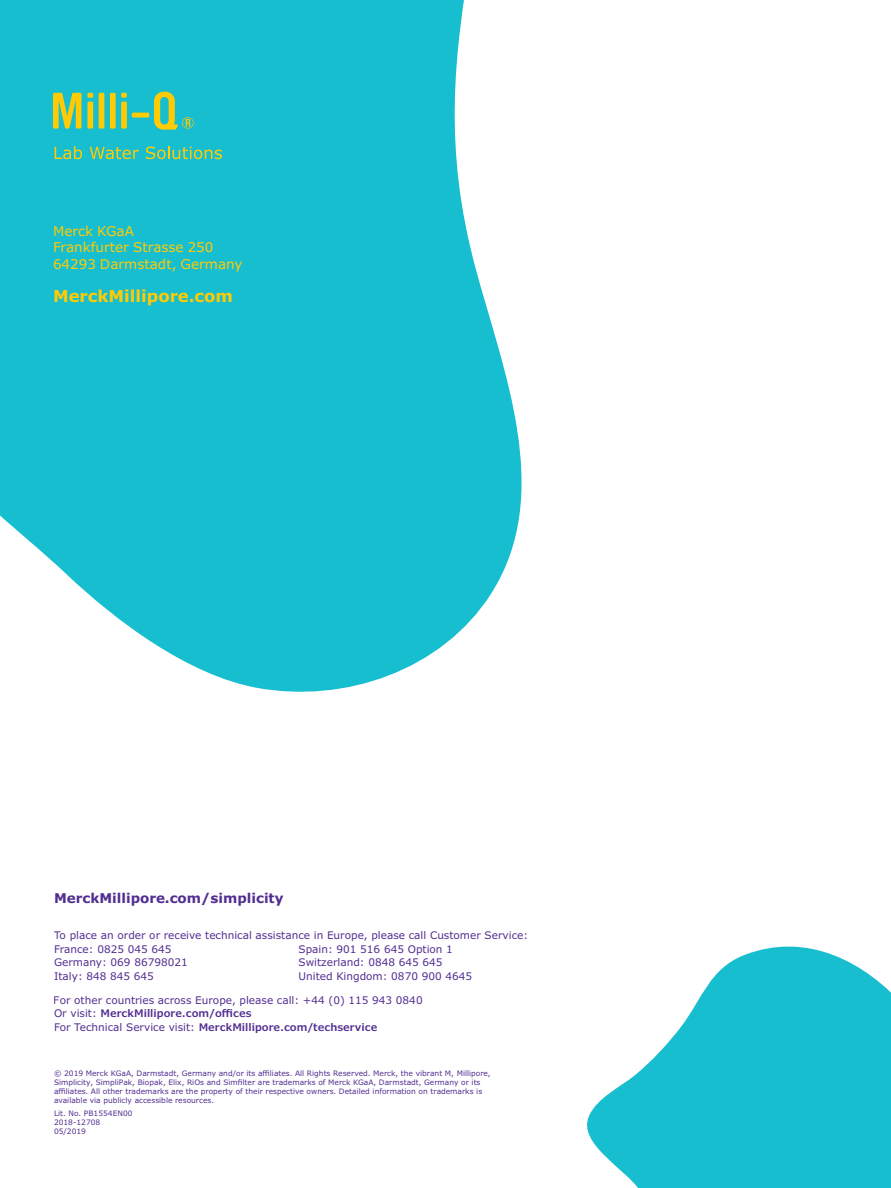
<style>
.page{position:relative;width:891px;height:1188px;background:#fff}
.page>*{position:absolute;margin:0;border:0;box-sizing:border-box;transform-origin:0 0}
.t1{font:700 16.5px "Verdana Pro";color:#ffcb05}
.t2{font:13.5px/16.5px "Verdana Pro";color:#ffcb05}
.t3{font:700 13.5px "Verdana Pro";color:#522e91}
.t4{font:10.5px/13.5px "Verdana Pro";color:#522e91}
.t5{font:7.5px/9px "Verdana Pro";color:#522e91}
.s1{font-weight:600}
</style>
<div class="page">
<svg style="left:0;top:0;width:522px;height:692px;fill:#16becf"></svg>
<svg style="left:53px;top:93px;width:28px;height:36px"></svg>
<div style="left:110px;top:93px;width:6px;height:36px;background:#ffcb05"></div>
<svg style="left:121px;top:93px;width:6px;height:5px"></svg>
<div style="left:99px;top:93px;width:5px;height:36px;background:#ffcb05"></div>
<div style="left:87px;top:102px;width:6px;height:27px;background:#ffcb05"></div>
<svg style="left:154px;top:92px;width:40px;height:38px"></svg>
<div style="left:121px;top:102px;width:6px;height:27px;background:#ffcb05"></div>
<div style="left:132px;top:113px;width:17px;height:5px;background:#ffcb05"></div>
<svg style="left:87px;top:93px;width:6px;height:5px"></svg>
<svg style="left:55px;top:146px;width:27px;height:13px"></svg>
<svg style="left:90px;top:147px;width:49px;height:12px"></svg>
<svg style="left:146px;top:146px;width:76px;height:13px"></svg>
<svg style="left:587px;top:946px;width:304px;height:242px;fill:#16becf"></svg>
<h2 class="t2" style="left:53px;top:223px;width:191px">Merck KGaA<br>Frankfurter Strasse 250<br>64293 Darmstadt, Germany</h2>
<h1 class="t1" style="left:53px;top:285px;width:181px">MerckMillipore.com</h1>
<h2 class="t3" style="left:54px;top:889px;width:231px">MerckMillipore.com/simplicity</h2>
<h3 class="t4" style="left:54px;top:929px;width:476px">To place an order or receive technical assistance in Europe, please call Customer Service:<br>France: 0825 045 645<br>Germany: 069 86798021<br>Italy: 848 845 645</h3>
<h3 class="t4" style="left:299px;top:942px;width:175px">Spain: 901 516 645 Option 1<br>Switzerland: 0848 645 645<br>United Kingdom: 0870 900 4645</h3>
<h3 class="t4" style="left:54px;top:993px;width:370px">For other countries across Europe, please call: +44 (0) 115 943 0840<br>Or visit: <span class="s1">MerckMillipore.com/offices<br></span>For Technical Service visit: <span class="s1">MerckMillipore.com/techservice</span></h3>
<p class="t5" style="left:54px;top:1069px;width:438px">© 2019 Merck KGaA, Darmstadt, Germany and/or its affiliates. All Rights Reserved. Merck, the vibrant M, Millipore, Simplicity, SimpliPak, Biopak, Elix, RiOs and Simfilter are trademarks of Merck KGaA, Darmstadt, Germany or its affiliates. All other trademarks are the property of their respective owners. Detailed information on trademarks is available via publicly accessible resources.</p>
<p class="t5" style="left:54px;top:1109px;width:80px">Lit. No. PB1554EN00<br>2018-12708<br>05/2019</p>
</div>
